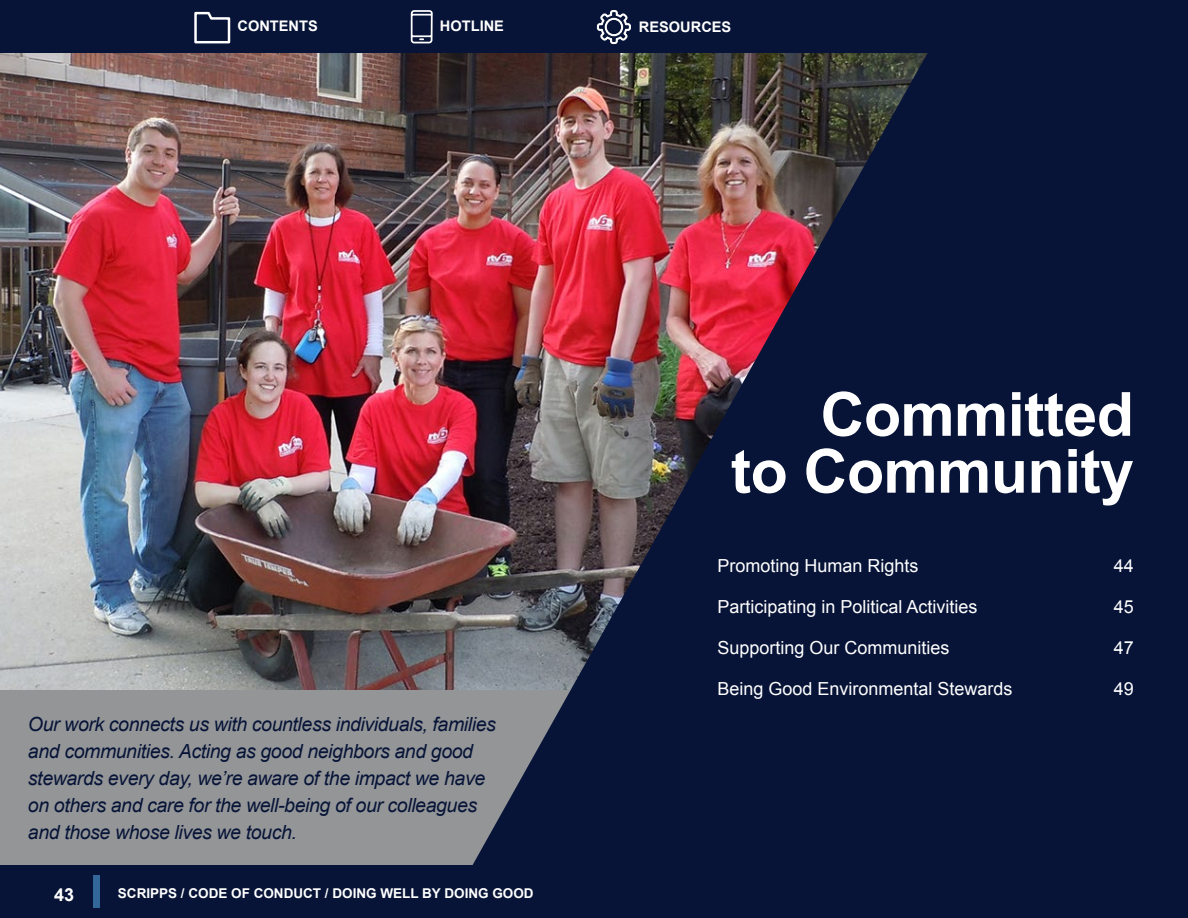
<style>
.page{position:relative;width:1188px;height:918px;background:#fff}
.page>*{position:absolute;margin:0;border:0;box-sizing:border-box;transform-origin:0 0}
.t1{font:700 61.05px/56.8px "Arial";letter-spacing:-.01em;color:#fff;text-align:right}
.t2{font:italic 19.5px/27px "Arial";letter-spacing:-.02em;color:#071437}
.t3{font:18px "Arial";color:#fff}
.t4{font:700 18px "Arial";color:#fff}
.t5{font:700 14.55px "Arial";color:#fff}
.t6{font:700 13.5px "Arial";color:#fff}
</style>
<div class="page">
<img style="left:0;top:53px;width:472px;height:637px">
<div style="left:0;top:690px;width:570px;height:189px;background:#939597"></div>
<img style="left:472px;top:53px;width:716px;height:813px">
<div style="left:0;top:0;width:1188px;height:53px;background:#071437"></div>
<div style="left:0;top:866px;width:1188px;height:52px;background:#071437"></div>
<svg style="left:194px;top:11px;width:37px;height:33px"></svg>
<svg style="left:410px;top:10px;width:23px;height:34px"></svg>
<div style="left:93px;top:875px;width:7px;height:33px;background:#369"></div>
<svg style="left:597px;top:10px;width:34px;height:34px"></svg>
<p class="t5" style="left:238px;top:17px;width:82px">CONTENTS</p>
<p class="t5" style="left:440px;top:17px;width:66px">HOTLINE</p>
<p class="t5" style="left:639px;top:17px;width:94px">RESOURCES</p>
<p class="t2" style="left:28px;top:711px;width:469px">Our work connects us with countless individuals, families and communities. Acting as good neighbors and good stewards every day, we’re aware of the impact we have on others and care for the well-being of our colleagues and those whose lives we touch.</p>
<p class="t4" style="left:54px;top:883px;width:22px">43</p>
<p class="t6" style="left:118px;top:884px;width:417px">SCRIPPS / CODE OF CONDUCT / DOING WELL BY DOING GOOD</p>
<h1 class="t1" style="left:731px;top:388px;width:405px">Committed<br>to Community</h1>
<p class="t3" style="left:717px;top:554px;width:203px">Promoting Human Rights</p>
<p class="t3" style="left:1114px;top:554px;width:22px">44</p>
<p class="t3" style="left:717px;top:595px;width:262px">Participating in Political Activities</p>
<p class="t3" style="left:1114px;top:595px;width:22px">45</p>
<p class="t3" style="left:717px;top:636px;width:234px">Supporting Our Communities</p>
<p class="t3" style="left:1114px;top:636px;width:22px">47</p>
<p class="t3" style="left:717px;top:677px;width:297px">Being Good Environmental Stewards</p>
<p class="t3" style="left:1114px;top:677px;width:22px">49</p>
</div>
